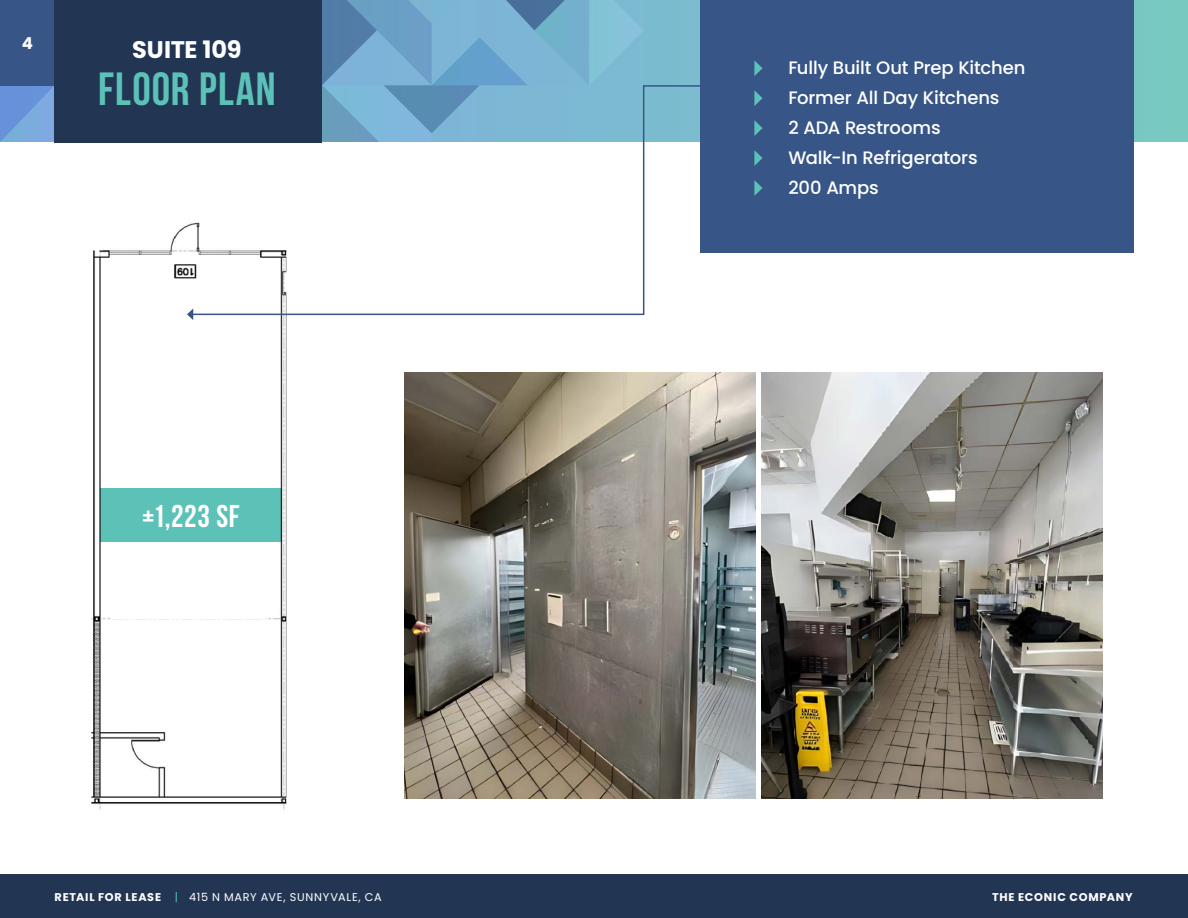
<style>
.page{position:relative;width:1188px;height:918px;background:#fff}
.page>*{position:absolute;margin:0;border:0;box-sizing:border-box;transform-origin:0 0}
.t1{font:700 46.5px "Bebas Neue";letter-spacing:.025em;color:#5cc2b8}
.t2{font:700 31.5px "Bebas Neue";color:#fff}
.t3{font:700 24px "Poppins";letter-spacing:-.005em;color:#fff}
.t4{font:500 18px "Poppins";letter-spacing:-.01em;color:#fff}
.t5{font:700 16.5px "Poppins";color:#fff}
.t6{font:11.25px "Poppins";letter-spacing:.06em;color:#fff}
.t7{font:700 11.25px "Poppins";letter-spacing:.07em;color:#fff}
.s1{font-weight:700}
.s2{color:#5cc2b8}
</style>
<div class="page">
<div style="left:0;top:0;width:1188px;height:142px;background:linear-gradient(to bottom,#7ac0cb,#78cac0)"></div>
<svg style="left:0;top:0;width:644px;height:143px"></svg>
<div style="left:55px;top:0;width:267px;height:142px;background:#223654"></div>
<img style="left:91px;top:223px;width:195px;height:586px">
<div style="left:111px;top:411px;width:155px;height:208px;background:#fff"></div>
<div style="left:0;top:874px;width:1188px;height:44px;background:#223654"></div>
<div style="left:101px;top:488px;width:181px;height:54px;background:#5cc2b8"></div>
<img style="left:761px;top:373px;width:342px;height:426px">
<img style="left:404px;top:373px;width:351px;height:426px">
<div style="left:700px;top:0;width:433px;height:253px;background:#375687"></div>
<svg style="left:754px;top:60px;width:9px;height:16px"></svg>
<svg style="left:754px;top:90px;width:9px;height:16px"></svg>
<svg style="left:754px;top:120px;width:9px;height:16px"></svg>
<svg style="left:754px;top:150px;width:9px;height:16px"></svg>
<svg style="left:754px;top:180px;width:9px;height:16px"></svg>
<svg style="left:191px;top:84px;width:509px;height:232px"></svg>
<svg style="left:187px;top:308px;width:6px;height:12px"></svg>
<p class="t5" style="left:22px;top:34px;width:13px">4</p>
<p class="t3" style="left:132px;top:35px;width:111px">SUITE 109</p>
<p class="t1" style="left:98px;top:64px;width:179px">FLOOR PLAN</p>
<p class="t2" style="left:142px;top:499px;width:99px">±1,223 SF</p>
<p class="t4" style="left:788px;top:58px;width:239px">Fully Built Out Prep Kitchen</p>
<p class="t4" style="left:788px;top:88px;width:213px">Former All Day Kitchens</p>
<p class="t4" style="left:788px;top:118px;width:154px">2 ADA Restrooms</p>
<p class="t4" style="left:788px;top:148px;width:191px">Walk-In Refrigerators</p>
<p class="t4" style="left:788px;top:178px;width:92px">200 Amps</p>
<p class="t6" style="left:55px;top:891px;width:329px"><span class="s1">RETAIL FOR LEASE</span> <span class="s2">|</span> 415 N MARY AVE, SUNNYVALE, CA</p>
<p class="t7" style="left:992px;top:891px;width:142px">THE ECONIC COMPANY</p>
</div>
